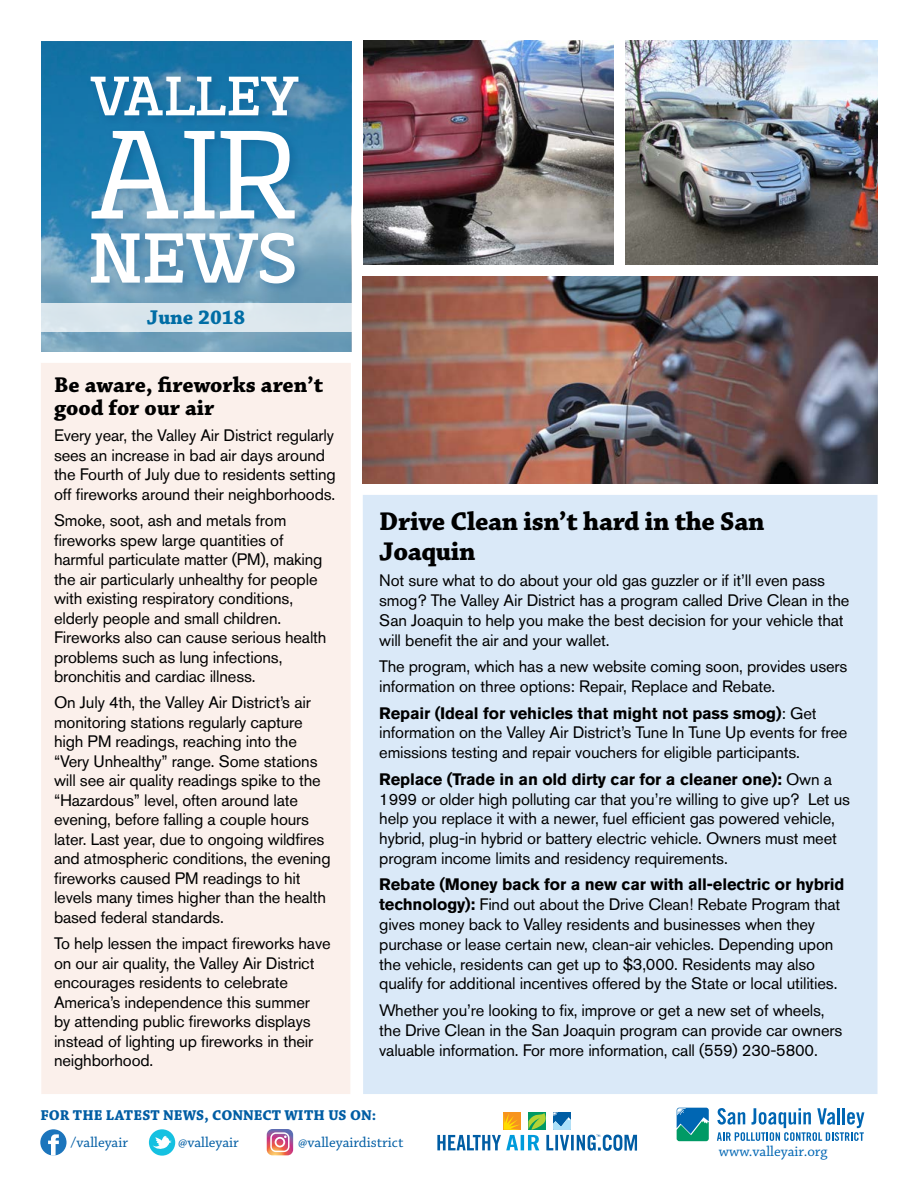
<style>
.page{position:relative;width:918px;height:1188px;background:#fff}
.page>*{position:absolute;margin:0;border:0;box-sizing:border-box;transform-origin:0 0}
.t1{font:700 27px/30px "Chaparral Pro";letter-spacing:-.015em;color:#000}
.t2{font:700 22.5px/22.5px "Chaparral Pro";color:#000}
.t3{font:700 21px "Chaparral Pro";color:#006da5}
.t4{font:16.5px/19.5px "Akzidenz Grotesk BE";letter-spacing:-.01em;color:#000}
.t5{font:15px "Chaparral Pro";color:#005da4}
.t6{font:700 15px "Chaparral Pro";color:#005da4}
.t7{font:15px "Chaparral Pro";color:#0066b3}
.s1{font-weight:700}
</style>
<div class="page">
<svg style="left:41px;top:42px;width:310px;height:309px;background:#408ab3"></svg>
<div style="left:87px;top:72px;width:224px;height:55px;background:#044c82;opacity:.3"></div>
<svg style="left:91px;top:77px;width:207px;height:38px"></svg>
<div style="left:87px;top:126px;width:220px;height:105px;background:#044c82;opacity:.3"></div>
<svg style="left:92px;top:131px;width:203px;height:88px"></svg>
<div style="left:87px;top:228px;width:220px;height:67px;background:#044c82;opacity:.3"></div>
<svg style="left:91px;top:233px;width:204px;height:50px"></svg>
<div style="left:363px;top:495px;width:515px;height:599px;background:#dae9f8"></div>
<div style="left:41px;top:363px;width:310px;height:731px;background:#fbf0eb"></div>
<div style="left:41px;top:303px;width:311px;height:28px;background:#dae6ed"></div>
<svg style="left:717px;top:1108px;width:147px;height:33px"></svg>
<svg style="left:676px;top:1107px;width:33px;height:35px"></svg>
<svg style="left:677px;top:1108px;width:32px;height:33px"></svg>
<div style="left:40px;top:1129px;width:27px;height:27px;background:#1c75bc;border-radius:50%"></div>
<svg style="left:48px;top:1134px;width:11px;height:22px"></svg>
<div style="left:149px;top:1129px;width:26px;height:27px;background:#15c1e1;border-radius:50%"></div>
<svg style="left:153px;top:1136px;width:19px;height:13px"></svg>
<svg style="left:267px;top:1129px;width:26px;height:26px"></svg>
<svg style="left:437px;top:1112px;width:200px;height:39px"></svg>
<img style="left:363px;top:40px;width:251px;height:225px">
<img style="left:626px;top:40px;width:252px;height:225px">
<img style="left:363px;top:276px;width:515px;height:207px">
<p class="t3" style="left:147px;top:305px;width:100px">June 2018</p>
<h2 class="t2" style="left:54px;top:375px;width:271px">Be aware, fireworks aren’t good for our air</h2>
<p class="t4" style="left:54px;top:426px;width:283px">Every year, the Valley Air District regularly sees an increase in bad air days around the Fourth of July due to residents setting off fireworks around their neighborhoods.</p>
<p class="t4" style="left:54px;top:510px;width:274px">Smoke, soot, ash and metals from fireworks spew large quantities of harmful particulate matter (PM), making the air particularly unhealthy for people with existing respiratory conditions, elderly people and small children.<br>Fireworks also can cause serious health problems such as lung infections, bronchitis and cardiac illness.</p>
<p class="t4" style="left:54px;top:693px;width:278px">On July 4th, the Valley Air District’s air monitoring stations regularly capture high PM readings, reaching into the “Very Unhealthy” range. Some stations will see air quality readings spike to the “Hazardous” level, often around late evening, before falling a couple hours later. Last year, due to ongoing wildfires and atmospheric conditions, the evening fireworks caused PM readings to hit levels many times higher than the health based federal standards.</p>
<p class="t4" style="left:54px;top:933px;width:278px">To help lessen the impact fireworks have on our air quality, the Valley Air District encourages residents to celebrate America’s independence this summer<br>by attending public fireworks displays instead of lighting up fireworks in their neighborhood.</p>
<h1 class="t1" style="left:379px;top:507px;width:387px">Drive Clean isn’t hard in the San<br>Joaquin</h1>
<p class="t4" style="left:379px;top:571px;width:472px">Not sure what to do about your old gas guzzler or if it’ll even pass smog? The Valley Air District has a program called Drive Clean in the San Joaquin to help you make the best decision for your vehicle that will benefit the air and your wallet.</p>
<p class="t4" style="left:379px;top:656px;width:470px">The program, which has a new website coming soon, provides users information on three options: Repair, Replace and Rebate.</p>
<p class="t4" style="left:379px;top:703px;width:470px"><span class="s1">Repair (Ideal for vehicles that might not pass smog)</span>: Get information on the Valley Air District’s Tune In Tune Up events for free emissions testing and repair vouchers for eligible participants.</p>
<p class="t4" style="left:379px;top:769px;width:472px"><span class="s1">Replace (Trade in an old dirty car for a cleaner one):</span> Own a 1999 or older high polluting car that you’re willing to give up? Let us help you replace it with a newer, fuel efficient gas powered vehicle, hybrid, plug-in hybrid or battery electric vehicle. Owners must meet program income limits and residency requirements.</p>
<p class="t4" style="left:379px;top:875px;width:467px"><span class="s1">Rebate (Money back for a new car with all-electric or hybrid technology):</span> Find out about the Drive Clean! Rebate Program that gives money back to Valley residents and businesses when they purchase or lease certain new, clean-air vehicles. Depending upon the vehicle, residents can get up to $3,000. Residents may also qualify for additional incentives offered by the State or local utilities.</p>
<p class="t4" style="left:379px;top:1000px;width:465px">Whether you’re looking to fix, improve or get a new set of wheels, the Drive Clean in the San Joaquin program can provide car owners valuable information. For more information, call (559) 230-5800.</p>
<p class="t6" style="left:40px;top:1106px;width:337px">FOR THE LATEST NEWS, CONNECT WITH US ON:</p>
<p class="t5" style="left:71px;top:1134px;width:59px">/valleyair</p>
<p class="t5" style="left:178px;top:1134px;width:62px">@valleyair</p>
<p class="t5" style="left:298px;top:1134px;width:107px">@valleyairdistrict</p>
<p class="t7" style="left:719px;top:1143px;width:110px">www.valleyair.org</p>
</div>
